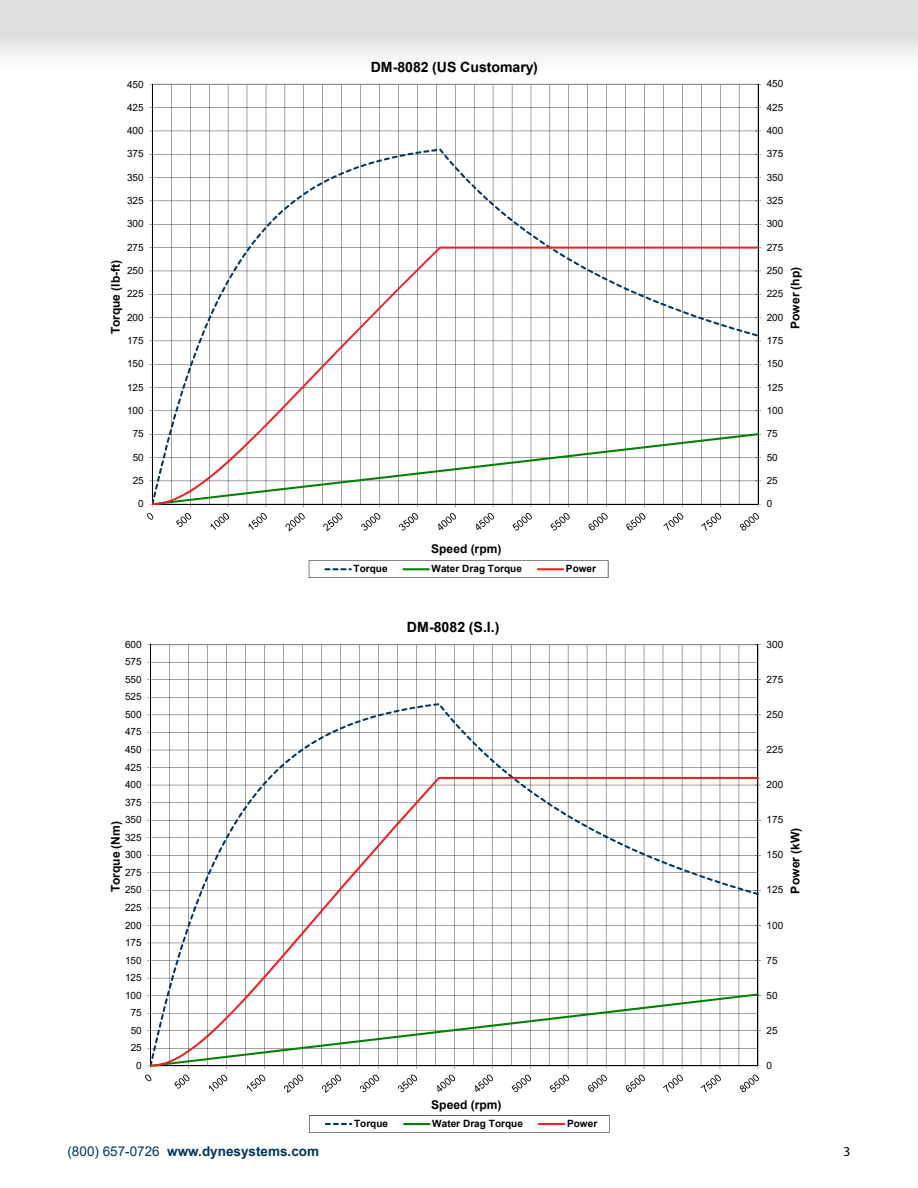
<style>
.page{position:relative;width:918px;height:1188px;background:#fff}
.page>*{position:absolute;margin:0;border:0;box-sizing:border-box;transform-origin:0 0}
.t1{font:700 14.1px "Arial";color:#000}
.t2{font:700 13.5px "Arial";color:#003462}
.t3{font:13.5px "Myriad Pro";color:#000}
.t4{font:700 12px "Arial";color:#000}
.t5{font:10.05px "Arial";color:#000}
.t6{font:700 10.05px "Arial";letter-spacing:.005em;color:#000}
.s1{font-weight:400}
</style>
<div class="page">
<div style="left:0;top:0;width:918px;height:78px;background:linear-gradient(to bottom,#d4d6d7,#fdfefd)"></div>
<svg style="left:153px;top:84px;width:605px;height:64px"></svg>
<hr style="left:758px;top:84px;width:1px;height:420px;background:#000">
<hr style="left:152px;top:84px;width:1px;height:420px;background:#000">
<svg style="left:153px;top:148px;width:605px;height:99px"></svg>
<svg style="left:152px;top:247px;width:607px;height:258px"></svg>
<svg style="left:147px;top:513px;width:6px;height:7px"></svg>
<svg style="left:176px;top:513px;width:15px;height:14px"></svg>
<svg style="left:211px;top:513px;width:18px;height:17px"></svg>
<svg style="left:248px;top:513px;width:19px;height:17px"></svg>
<svg style="left:285px;top:513px;width:20px;height:18px"></svg>
<svg style="left:323px;top:513px;width:20px;height:18px"></svg>
<svg style="left:361px;top:513px;width:19px;height:17px"></svg>
<svg style="left:399px;top:513px;width:19px;height:17px"></svg>
<svg style="left:438px;top:513px;width:18px;height:17px"></svg>
<svg style="left:476px;top:513px;width:18px;height:17px"></svg>
<svg style="left:513px;top:513px;width:19px;height:17px"></svg>
<svg style="left:550px;top:513px;width:20px;height:17px"></svg>
<svg style="left:589px;top:513px;width:19px;height:17px"></svg>
<svg style="left:626px;top:513px;width:19px;height:17px"></svg>
<svg style="left:663px;top:513px;width:20px;height:18px"></svg>
<svg style="left:701px;top:513px;width:20px;height:18px"></svg>
<svg style="left:740px;top:513px;width:19px;height:17px"></svg>
<svg style="left:309px;top:560px;width:299px;height:18px"></svg>
<hr style="left:402px;top:568px;width:28px;height:2px;background:#008000">
<hr style="left:537px;top:568px;width:27px;height:2px;background:#ed2024">
<svg style="left:150px;top:644px;width:608px;height:59px"></svg>
<hr style="left:758px;top:645px;width:1px;height:421px;background:#000">
<hr style="left:150px;top:645px;width:1px;height:421px;background:#000">
<hr style="left:151px;top:1066px;width:607px;height:1px;background:#000">
<svg style="left:151px;top:703px;width:608px;height:74px"></svg>
<svg style="left:150px;top:777px;width:609px;height:289px"></svg>
<svg style="left:145px;top:1075px;width:6px;height:6px"></svg>
<svg style="left:174px;top:1075px;width:15px;height:14px"></svg>
<svg style="left:209px;top:1075px;width:18px;height:16px"></svg>
<svg style="left:247px;top:1075px;width:18px;height:16px"></svg>
<svg style="left:284px;top:1075px;width:19px;height:18px"></svg>
<svg style="left:322px;top:1075px;width:19px;height:18px"></svg>
<svg style="left:360px;top:1075px;width:19px;height:17px"></svg>
<svg style="left:398px;top:1075px;width:19px;height:17px"></svg>
<svg style="left:437px;top:1075px;width:18px;height:17px"></svg>
<svg style="left:475px;top:1075px;width:18px;height:17px"></svg>
<svg style="left:512px;top:1075px;width:19px;height:17px"></svg>
<svg style="left:550px;top:1075px;width:19px;height:17px"></svg>
<svg style="left:588px;top:1075px;width:19px;height:17px"></svg>
<svg style="left:626px;top:1075px;width:19px;height:17px"></svg>
<svg style="left:663px;top:1075px;width:20px;height:17px"></svg>
<svg style="left:701px;top:1075px;width:20px;height:17px"></svg>
<svg style="left:740px;top:1075px;width:19px;height:17px"></svg>
<svg style="left:309px;top:1115px;width:301px;height:18px"></svg>
<hr style="left:403px;top:1123px;width:28px;height:2px;background:#008000">
<hr style="left:538px;top:1123px;width:27px;height:2px;background:#ed2024">
<p class="t1" style="left:371px;top:57px;width:169px">DM-8082 (US Customary)</p>
<p class="t5" style="left:127px;top:77px;width:18px">450</p>
<p class="t5" style="left:767px;top:77px;width:18px">450</p>
<p class="t5" style="left:127px;top:100px;width:18px">425</p>
<p class="t5" style="left:767px;top:100px;width:18px">425</p>
<p class="t5" style="left:127px;top:124px;width:18px">400</p>
<p class="t5" style="left:767px;top:124px;width:18px">400</p>
<p class="t5" style="left:127px;top:147px;width:18px">375</p>
<p class="t5" style="left:767px;top:147px;width:18px">375</p>
<p class="t5" style="left:127px;top:170px;width:18px">350</p>
<p class="t5" style="left:767px;top:170px;width:18px">350</p>
<p class="t5" style="left:127px;top:194px;width:18px">325</p>
<p class="t5" style="left:767px;top:194px;width:18px">325</p>
<p class="t5" style="left:127px;top:217px;width:18px">300</p>
<p class="t5" style="left:767px;top:217px;width:18px">300</p>
<p class="t5" style="left:127px;top:240px;width:18px">275</p>
<p class="t5" style="left:767px;top:240px;width:18px">275</p>
<p class="t4" style="left:107px;top:334px;width:75px;rotate:-90deg">Torque (lb-ft)</p>
<p class="t5" style="left:127px;top:264px;width:18px">250</p>
<p class="t5" style="left:127px;top:287px;width:18px">225</p>
<p class="t5" style="left:127px;top:310px;width:18px">200</p>
<p class="t5" style="left:767px;top:264px;width:18px">250</p>
<p class="t4" style="left:787px;top:329px;width:64px;rotate:-90deg">Power (hp)</p>
<p class="t5" style="left:767px;top:287px;width:18px">225</p>
<p class="t5" style="left:767px;top:310px;width:18px">200</p>
<p class="t5" style="left:127px;top:334px;width:18px">175</p>
<p class="t5" style="left:767px;top:334px;width:18px">175</p>
<p class="t5" style="left:127px;top:357px;width:18px">150</p>
<p class="t5" style="left:767px;top:357px;width:18px">150</p>
<p class="t5" style="left:127px;top:380px;width:18px">125</p>
<p class="t5" style="left:767px;top:380px;width:18px">125</p>
<p class="t5" style="left:127px;top:404px;width:18px">100</p>
<p class="t5" style="left:767px;top:403px;width:18px">100</p>
<p class="t5" style="left:133px;top:427px;width:13px">75</p>
<p class="t5" style="left:767px;top:427px;width:13px">75</p>
<p class="t5" style="left:133px;top:450px;width:13px">50</p>
<p class="t5" style="left:767px;top:450px;width:13px">50</p>
<p class="t5" style="left:133px;top:474px;width:13px">25</p>
<p class="t5" style="left:767px;top:474px;width:13px">25</p>
<p class="t5" style="left:138px;top:497px;width:7px">0</p>
<p class="t5" style="left:767px;top:497px;width:7px">0</p>
<p class="t4" style="left:431px;top:540px;width:72px">Speed (rpm)</p>
<p class="t6" style="left:354px;top:562px;width:35px">Torque</p>
<p class="t6" style="left:432px;top:562px;width:92px">Water Drag Torque</p>
<p class="t6" style="left:566px;top:562px;width:32px">Power</p>
<p class="t1" style="left:407px;top:617px;width:94px">DM-8082 (S.I.)</p>
<p class="t5" style="left:125px;top:637px;width:18px">600</p>
<p class="t5" style="left:767px;top:637px;width:18px">300</p>
<p class="t5" style="left:125px;top:655px;width:18px">575</p>
<p class="t5" style="left:125px;top:672px;width:18px">550</p>
<p class="t5" style="left:767px;top:672px;width:18px">275</p>
<p class="t5" style="left:125px;top:690px;width:18px">525</p>
<p class="t5" style="left:125px;top:708px;width:18px">500</p>
<p class="t5" style="left:767px;top:708px;width:18px">250</p>
<p class="t5" style="left:125px;top:725px;width:18px">475</p>
<p class="t5" style="left:125px;top:743px;width:18px">450</p>
<p class="t5" style="left:767px;top:743px;width:18px">225</p>
<p class="t5" style="left:125px;top:760px;width:18px">425</p>
<p class="t5" style="left:125px;top:778px;width:18px">400</p>
<p class="t5" style="left:767px;top:778px;width:18px">200</p>
<p class="t5" style="left:125px;top:795px;width:18px">375</p>
<p class="t5" style="left:125px;top:813px;width:18px">350</p>
<p class="t5" style="left:767px;top:813px;width:18px">175</p>
<p class="t4" style="left:107px;top:892px;width:72px;rotate:-90deg">Torque (Nm)</p>
<p class="t4" style="left:787px;top:894px;width:67px;rotate:-90deg">Power (kW)</p>
<p class="t5" style="left:125px;top:830px;width:18px">325</p>
<p class="t5" style="left:125px;top:848px;width:18px">300</p>
<p class="t5" style="left:767px;top:848px;width:18px">150</p>
<p class="t5" style="left:125px;top:865px;width:18px">275</p>
<p class="t5" style="left:125px;top:883px;width:18px">250</p>
<p class="t5" style="left:767px;top:883px;width:18px">125</p>
<p class="t5" style="left:125px;top:901px;width:18px">225</p>
<p class="t5" style="left:125px;top:918px;width:18px">200</p>
<p class="t5" style="left:125px;top:936px;width:18px">175</p>
<p class="t5" style="left:125px;top:953px;width:18px">150</p>
<p class="t5" style="left:125px;top:971px;width:18px">125</p>
<p class="t5" style="left:125px;top:988px;width:18px">100</p>
<p class="t5" style="left:131px;top:1006px;width:13px">75</p>
<p class="t5" style="left:131px;top:1023px;width:13px">50</p>
<p class="t5" style="left:131px;top:1041px;width:13px">25</p>
<p class="t5" style="left:136px;top:1059px;width:7px">0</p>
<p class="t4" style="left:431px;top:1097px;width:72px">Speed (rpm)</p>
<p class="t6" style="left:354px;top:1116px;width:36px">Torque</p>
<p class="t6" style="left:432px;top:1116px;width:92px">Water Drag Torque</p>
<p class="t6" style="left:567px;top:1116px;width:32px">Power</p>
<p class="t5" style="left:767px;top:918px;width:18px">100</p>
<p class="t5" style="left:767px;top:953px;width:13px">75</p>
<p class="t5" style="left:767px;top:988px;width:13px">50</p>
<p class="t5" style="left:767px;top:1023px;width:13px">25</p>
<p class="t5" style="left:767px;top:1059px;width:7px">0</p>
<h2 class="t2" style="left:68px;top:1142px;width:253px"><span class="s1">(800) 657-0726</span> www.dynesystems.com</h2>
<h2 class="t3" style="left:844px;top:1143px;width:8px">3</h2>
</div>
